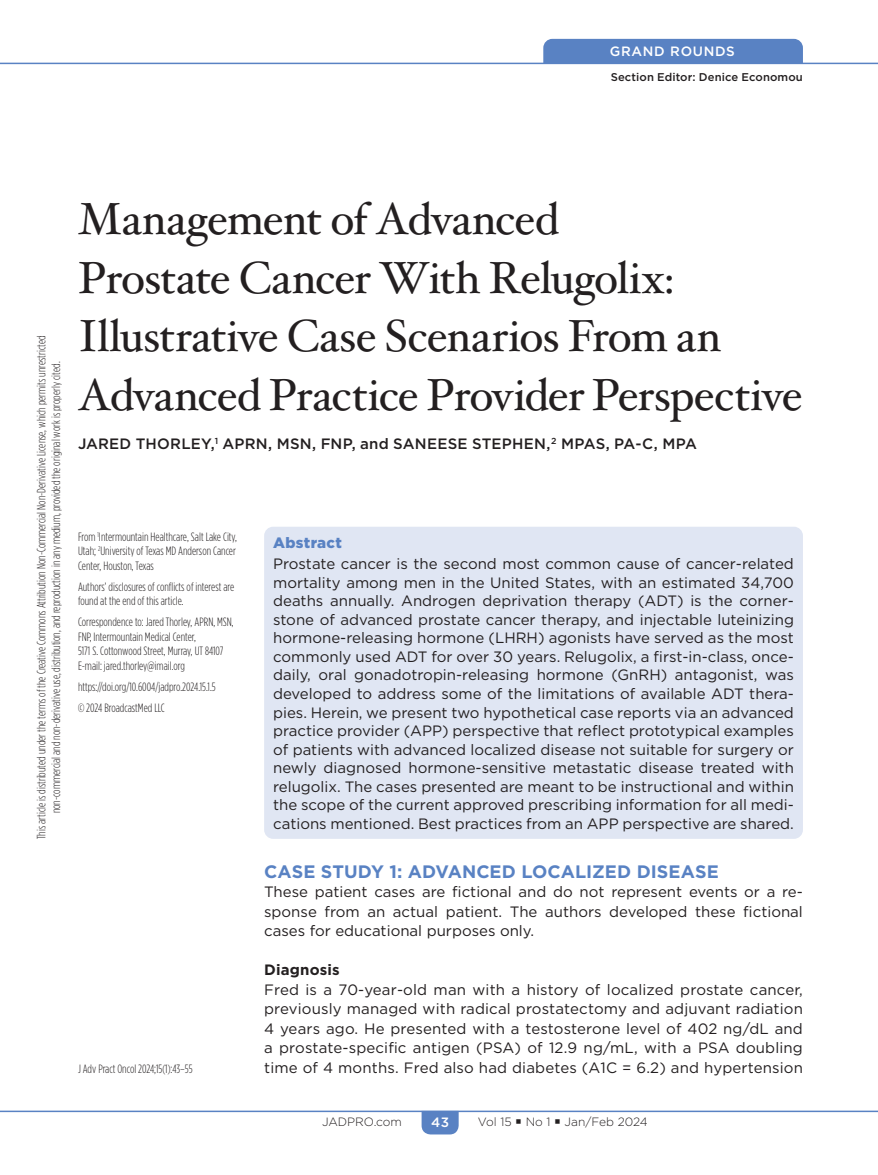
<style>
.page{position:relative;width:878px;height:1175px;background:#fff}
.page>*{position:absolute;margin:0;border:0;box-sizing:border-box;transform-origin:0 0}
.t1{font:45px/58.5px "Hoefler Txt";letter-spacing:-.02em;color:#231f20}
.Case_Study-Header{font:700 18px "Gotham";color:#5982c3}
.Abstract{font:15px/18.6px "Gotham";color:#231f20;text-align:justify}
.Case_Study-Body_no_indent{font:15px/19.5px "Gotham";letter-spacing:.01em;color:#231f20;text-align:justify}
.Author{font:500 15px "Gotham";letter-spacing:.015em;color:#231f20}
.Subhead_2{font:700 15px "Gotham";letter-spacing:.01em;color:#231f20}
.Abstract_Title{font:900 15px "Gotham";letter-spacing:.025em;color:#5982c3}
.t2{font:500 13.5px "Gotham";letter-spacing:.05em;color:#fff}
.Affiliation{font:300 12px/14.4px "Gotham Condensed";color:#231f20}
.t3{font:300 12px "Gotham";color:#231f20}
.Correspondence_to{font:300 12px "Gotham Condensed";letter-spacing:-.005em;color:#231f20}
.t4{font:500 11.25px "Gotham";letter-spacing:.01em;color:#231f20}
</style>
<div class="page">
<hr style="left:0;top:1110px;width:878px;height:2px;background:#5982c3">
<svg style="left:421px;top:1110px;width:37px;height:24px"></svg>
<hr style="left:0;top:63px;width:878px;height:1px;background:#5982c3">
<div style="left:543px;top:39px;width:259px;height:24px;background:#5982c3"></div>
<div style="left:264px;top:526px;width:538px;height:312px;background:#e0e6f3;border-radius:9px"></div>
<p class="t2" style="left:610px;top:43px;width:126px">GRAND ROUNDS</p>
<p class="t4" style="left:610px;top:70px;width:194px">Section Editor: Denice Economou</p>
<p class="Affiliation" style="left:34px;top:839px;width:505px;text-align:center;rotate:-90deg">This article is distributed under the terms of the Creative Commons Attribution Non-Commercial Non-Derivative License, which permits unrestricted non-commercial and non-derivative use, distribution, and reproduction in any medium, provided the original work is properly cited.</p>
<p class="t1" style="left:78px;top:188px;width:726px">Management of Advanced<br>Prostate Cancer With Relugolix:<br>Illustrative Case Scenarios From an Advanced Practice Provider Perspective</p>
<p class="Author" style="left:78px;top:433px;width:620px">JARED THORLEY,<sup>1</sup> APRN, MSN, FNP, and SANEESE STEPHEN,<sup>2</sup> MPAS, PA-C, MPA</p>
<p class="Affiliation" style="left:78px;top:529px;width:160px;text-align:justify">From <sup>1</sup>Intermountain Healthcare, Salt Lake City, Utah; <sup>2</sup>University of Texas MD Anderson Cancer Center, Houston, Texas</p>
<p class="Affiliation" style="left:78px;top:579px;width:158px">Authors’ disclosures of conflicts of interest are found at the end of this article.</p>
<p class="Affiliation" style="left:78px;top:615px;width:157px">Correspondence to: Jared Thorley, APRN, MSN, FNP, Intermountain Medical Center,<br>5171 S. Cottonwood Street, Murray, UT 84107<br>E-mail: jared.thorley@imail.org</p>
<p class="Affiliation" style="left:78px;top:679px;width:139px">https://doi.org/10.6004/jadpro.2024.15.1.5</p>
<p class="Affiliation" style="left:78px;top:700px;width:88px">© 2024 BroadcastMed LLC</p>
<p class="Abstract_Title" style="left:273px;top:532px;width:70px">Abstract</p>
<p class="Abstract" style="left:273px;top:554px;width:522px">Prostate cancer is the second most common cause of cancer-related mortality among men in the United States, with an estimated 34,700 deaths annually. Androgen deprivation therapy (ADT) is the corner&shy;stone of advanced prostate cancer therapy, and injectable luteinizing hormone-releasing hormone (LHRH) agonists have served as the most commonly used ADT for over 30 years. Relugolix, a first-in-class, once&shy;daily, oral gonadotropin-releasing hormone (GnRH) antagonist, was developed to address some of the limitations of available ADT thera&shy;pies. Herein, we present two hypothetical case reports via an advanced practice provider (APP) perspective that reflect prototypical examples of patients with advanced localized disease not suitable for surgery or newly diagnosed hormone-sensitive metastatic disease treated with relugolix. The cases presented are meant to be instructional and within the scope of the current approved prescribing information for all medi&shy;cations mentioned. Best practices from an APP perspective are shared.</p>
<p class="Case_Study-Header" style="left:264px;top:859px;width:456px">CASE STUDY 1: ADVANCED LOCALIZED DISEASE</p>
<p class="Case_Study-Body_no_indent" style="left:264px;top:882px;width:540px">These patient cases are fictional and do not represent events or a re&shy;sponse from an actual patient. The authors developed these fictional cases for educational purposes only.</p>
<p class="Subhead_2" style="left:264px;top:960px;width:77px">Diagnosis</p>
<p class="Case_Study-Body_no_indent" style="left:264px;top:979px;width:540px">Fred is a 70-year-old man with a history of localized prostate cancer, previously managed with radical prostatectomy and adjuvant radiation 4 years ago. He presented with a testosterone level of 402 ng/dL and a prostate-specific antigen (PSA) of 12.9 ng/mL, with a PSA doubling</p>
<p class="Correspondence_to" style="left:78px;top:1062px;width:116px">J Adv Pract Oncol 2024;15(1):43–55</p>
<p class="Case_Study-Body_no_indent" style="left:264px;top:1057px;width:540px">time of 4 months. Fred also had diabetes (A1C = 6.2) and hypertension</p>
<p class="t3" style="left:322px;top:1114px;width:81px">JADPRO.com</p>
<p class="t2" style="left:431px;top:1113px;width:20px">43</p>
<p class="t3" style="left:478px;top:1113px;width:171px">Vol 15 ▪ No 1 ▪ Jan/Feb 2024</p>
</div>
